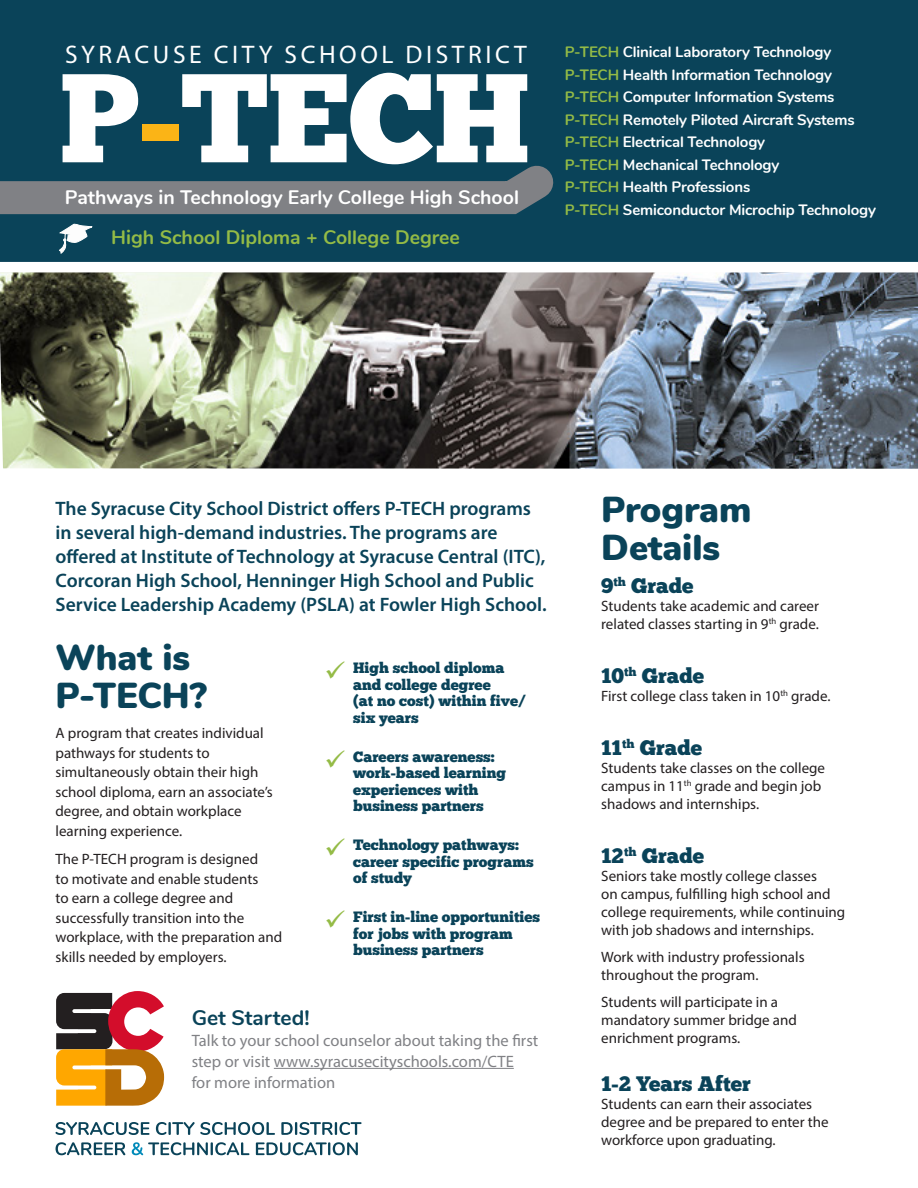
<style>
.page{position:relative;width:918px;height:1188px;background:#fff}
.page>*{position:absolute;margin:0;border:0;box-sizing:border-box;transform-origin:0 0}
.t1{font:126px "Chunk Five";color:#fff}
.Subject{font:900 36px/37.5px "Nunito";color:#0a4359}
.t2{font:25.5px "Myriad Pro";letter-spacing:.14em;color:#fff}
.Subject-2{font:21px "Chunk Five";color:#0a4359}
.Subject-3{font:700 21px "Nunito";color:#0a4359}
.t3{font:600 19.5px/24px "Myriad Pro";color:#0a4359}
.t4{font:700 19.5px "Nunito";color:#fff}
.t5{font:700 19.5px "Nunito";color:#94bb46}
.t6{font:16.5px/21px "Myriad Pro";color:#808185}
.t7{font:15px/18px "Myriad Pro";color:#231f20}
.TOC_Subjects{font:700 15px "Nunito";letter-spacing:-.01em;color:#fff}
.t8{font:15px/16.5px "Chunk Five";color:#0a4359}
.s1{color:#fbb416}
.s2{color:#94bb46}
</style>
<div class="page">
<img style="left:0;top:272px;width:918px;height:197px">
<div style="left:0;top:0;width:918px;height:262px;background:#0a4359"></div>
<svg style="left:0;top:137px;width:582px;height:94px"></svg>
<svg style="left:58px;top:222px;width:35px;height:34px"></svg>
<svg style="left:56px;top:991px;width:108px;height:115px"></svg>
<hr style="left:274px;top:1068px;width:240px;height:1px;background:#808185">
<svg style="left:132px;top:1142px;width:226px;height:13px"></svg>
<svg style="left:56px;top:1142px;width:69px;height:13px"></svg>
<svg style="left:56px;top:1122px;width:306px;height:13px"></svg>
<p class="t2" style="left:65px;top:39px;width:463px">SYRACUSE CITY SCHOOL DISTRICT</p>
<p class="t1" style="left:59px;top:60px;width:472px">P<span class="s1">-</span>TECH</p>
<p class="t4" style="left:65px;top:183px;width:456px">Pathways in Technology Early College High School</p>
<p class="t5" style="left:111px;top:223px;width:350px">High School Diploma + College Degree</p>
<p class="TOC_Subjects" style="left:565px;top:41px;width:268px"><span class="s2">P-TECH</span> Clinical Laboratory Technology</p>
<p class="TOC_Subjects" style="left:565px;top:63px;width:269px"><span class="s2">P-TECH</span> Health Information Technology</p>
<p class="TOC_Subjects" style="left:565px;top:86px;width:271px"><span class="s2">P-TECH</span> Computer Information Systems</p>
<p class="TOC_Subjects" style="left:565px;top:108px;width:291px"><span class="s2">P-TECH</span> Remotely Piloted Aircraft Systems</p>
<p class="TOC_Subjects" style="left:565px;top:131px;width:202px"><span class="s2">P-TECH</span> Electrical Technology</p>
<p class="TOC_Subjects" style="left:565px;top:153px;width:216px"><span class="s2">P-TECH</span> Mechanical Technology</p>
<p class="TOC_Subjects" style="left:565px;top:176px;width:187px"><span class="s2">P-TECH</span> Health Professions</p>
<p class="TOC_Subjects" style="left:565px;top:198px;width:313px"><span class="s2">P-TECH</span> Semiconductor Microchip Technology</p>
<p class="t3" style="left:56px;top:496px;width:493px">The Syracuse City School District offers P-TECH programs in several high-demand industries. The programs are offered at Institute of Technology at Syracuse Central (ITC), Corcoran High School, Henninger High School and Public Service Leadership Academy (PSLA) at Fowler High School.</p>
<p class="Subject" style="left:601px;top:489px;width:152px">Program<br>Details</p>
<p class="Subject-2" style="left:601px;top:576px;width:94px">9<sup>th</sup> Grade</p>
<p class="t7" style="left:601px;top:597px;width:219px">Students take academic and career related classes starting in 9<sup>th</sup> grade.</p>
<p class="Subject-2" style="left:601px;top:666px;width:105px">10<sup>th</sup> Grade</p>
<p class="t7" style="left:601px;top:687px;width:231px">First college class taken in 10<sup>th</sup> grade.</p>
<p class="Subject-2" style="left:601px;top:738px;width:102px">11<sup>th</sup> Grade</p>
<p class="t7" style="left:601px;top:759px;width:225px">Students take classes on the college campus in 11<sup>th</sup> grade and begin job shadows and internships.</p>
<p class="Subject-2" style="left:601px;top:846px;width:104px">12<sup>th</sup> Grade</p>
<p class="t7" style="left:601px;top:867px;width:246px">Seniors take mostly college classes<br>on campus, fulfilling high school and college requirements, while continuing with job shadows and internships.</p>
<p class="t7" style="left:601px;top:948px;width:205px">Work with industry professionals throughout the program.</p>
<p class="t7" style="left:601px;top:993px;width:197px">Students will participate in a mandatory summer bridge and enrichment programs.</p>
<p class="Subject-2" style="left:601px;top:1074px;width:151px">1-2 Years After</p>
<p class="t7" style="left:601px;top:1095px;width:229px">Students can earn their associates degree and be prepared to enter the workforce upon graduating.</p>
<p class="Subject" style="left:56px;top:637px;width:153px">What is<br>P-TECH?</p>
<p class="t7" style="left:56px;top:723px;width:219px;line-height:19.5px">A program that creates individual pathways for students to simultaneously obtain their high school diploma, earn an associate’s degree, and obtain workplace learning experience.</p>
<p class="t7" style="left:56px;top:849px;width:228px;line-height:19.5px">The P-TECH program is designed<br>to motivate and enable students<br>to earn a college degree and successfully transition into the workplace, with the preparation and skills needed by employers.</p>
<p class="t8" style="left:353px;top:661px;width:175px">High school diploma and college degree<br>(at no cost) within five/ six years</p>
<p class="t8" style="left:353px;top:749px;width:154px">Careers awareness: work-based learning experiences with business partners</p>
<p class="t8" style="left:353px;top:838px;width:182px">Technology pathways: career specific programs of study</p>
<p class="t8" style="left:353px;top:910px;width:189px">First in-line opportunities for jobs with program business partners</p>
<p class="Subject-3" style="left:192px;top:1002px;width:119px">Get Started!</p>
<p class="t6" style="left:192px;top:1029px;width:348px">Talk to your school counselor about taking the first step or visit www.syracusecityschools.com/CTE</p>
<p class="t6" style="left:192px;top:1071px;width:145px">for more information</p>
</div>
